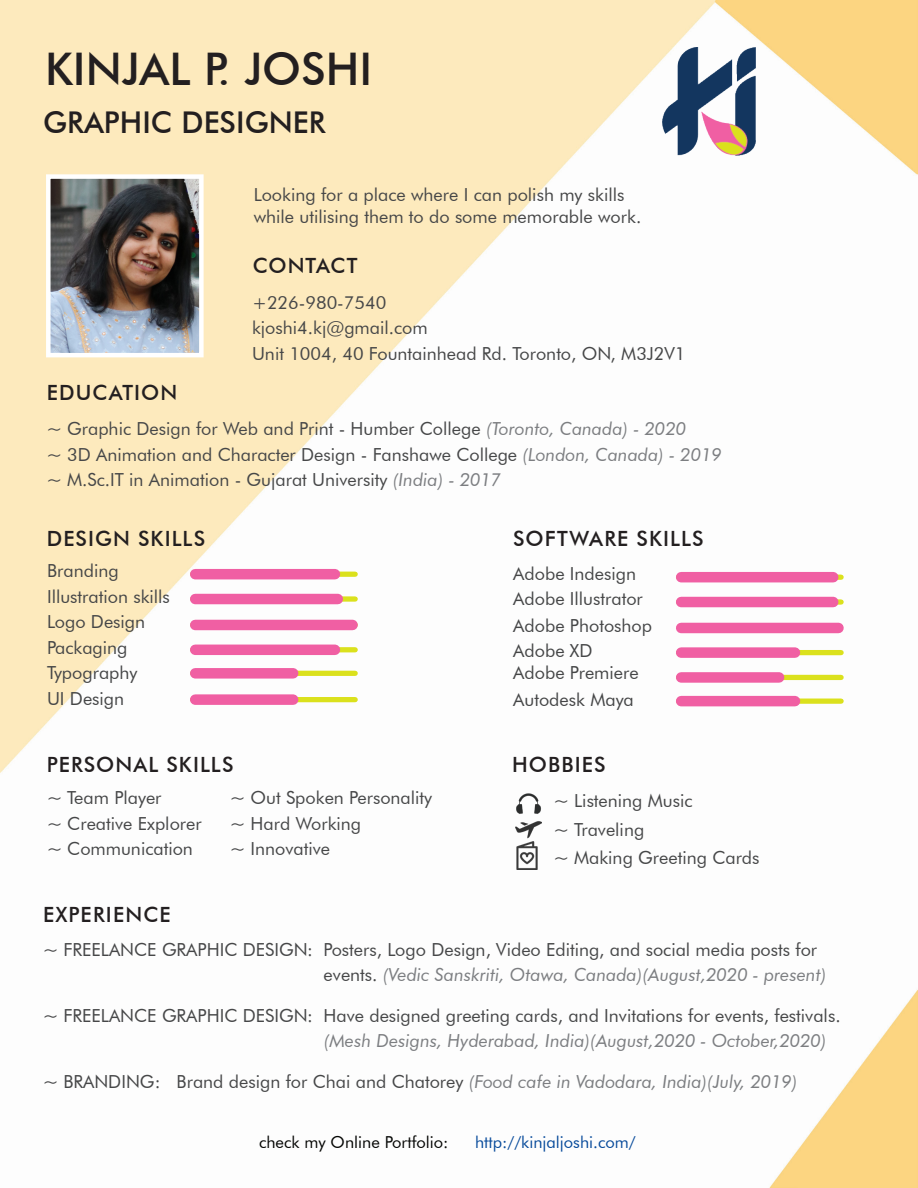
<style>
.page{position:relative;width:918px;height:1188px;background:#fff}
.page>*{position:absolute;margin:0;border:0;box-sizing:border-box;transform-origin:0 0}
.t1{font:500 45px "Futura BT";color:#231f20}
.t2{font:500 30px "Futura BT";color:#231f20}
.t3{font:500 21px "Futura BT";letter-spacing:.05em;color:#231f20}
.t4{font:18px/25.5px "Futura BT";color:#464748}
.t5{font:18px "Futura BT";color:#454647}
.t6{font:italic 18px "Futura BT";color:#7c7e81}
.t7{font:16.5px "Futura BT";color:#040503}
.t8{font:16.5px "Futura BT";color:#084b9b}
.s1{font-style:italic;color:#7c7e81}
</style>
<div class="page">
<img style="left:0;top:0;width:918px;height:1188px">
<img style="left:51px;top:179px;width:148px;height:173px">
<div style="left:46px;top:174px;width:158px;height:183px;border:4px solid #fff"></div>
<svg style="left:193px;top:596px;width:162px;height:6px"></svg>
<svg style="left:679px;top:599px;width:162px;height:6px"></svg>
<svg style="left:193px;top:647px;width:162px;height:5px"></svg>
<div style="left:193px;top:697px;width:162px;height:5px;background:#dbe11d"></div>
<div style="left:679px;top:675px;width:162px;height:5px;background:#dbe11d"></div>
<svg style="left:193px;top:572px;width:162px;height:5px"></svg>
<svg style="left:679px;top:575px;width:162px;height:5px"></svg>
<div style="left:193px;top:622px;width:162px;height:6px;background:#f05fa3"></div>
<div style="left:193px;top:671px;width:162px;height:5px;background:#dbe11d"></div>
<div style="left:679px;top:650px;width:162px;height:5px;background:#dbe11d"></div>
<div style="left:679px;top:699px;width:162px;height:5px;background:#dbe11d"></div>
<div style="left:195px;top:569px;width:140px;height:10px;background:#f05fa3"></div>
<div style="left:681px;top:572px;width:152px;height:10px;background:#f05fa3"></div>
<div style="left:195px;top:594px;width:143px;height:10px;background:#f05fa3"></div>
<div style="left:681px;top:597px;width:152px;height:10px;background:#f05fa3"></div>
<div style="left:195px;top:645px;width:140px;height:10px;background:#f05fa3"></div>
<div style="left:195px;top:668px;width:98px;height:11px;background:#f05fa3"></div>
<div style="left:681px;top:647px;width:114px;height:11px;background:#f05fa3"></div>
<div style="left:681px;top:696px;width:114px;height:10px;background:#f05fa3"></div>
<div style="left:195px;top:694px;width:98px;height:11px;background:#f05fa3"></div>
<div style="left:681px;top:672px;width:98px;height:11px;background:#f05fa3"></div>
<div style="left:195px;top:620px;width:158px;height:10px;background:#f05fa3"></div>
<div style="left:681px;top:623px;width:158px;height:10px;background:#f05fa3"></div>
<img style="left:515px;top:791px;width:26px;height:26px">
<img style="left:515px;top:819px;width:26px;height:22px">
<img style="left:512px;top:841px;width:29px;height:29px">
<img style="left:662px;top:47px;width:93px;height:108px">
<p class="t1" style="left:45px;top:42px;width:329px">KINJAL P. JOSHI</p>
<p class="t2" style="left:43px;top:104px;width:284px">GRAPHIC DESIGNER</p>
<p class="t4" style="left:254px;top:181px;width:372px">Looking for a place where I can polish my skills</p>
<p class="t4" style="left:254px;top:204px;width:389px">while utilising them to do some memorable work.</p>
<p class="t3" style="left:253px;top:253px;width:106px">CONTACT</p>
<p class="t3" style="left:47px;top:379px;width:132px">EDUCATION</p>
<p class="t4" style="left:252px;top:290px;width:136px">+226-980-7540</p>
<p class="t4" style="left:252px;top:315px;width:177px">kjoshi4.kj@gmail.com</p>
<p class="t4" style="left:252px;top:341px;width:435px">Unit 1004, 40 Fountainhead Rd. Toronto, ON, M3J2V1</p>
<p class="t4" style="left:47px;top:416px;width:641px">~ Graphic Design for Web and Print - Humber College <span class="s1">(Toronto, Canada) - 2020</span></p>
<p class="t4" style="left:47px;top:441px;width:676px">~ 3D Animation and Character Design - Fanshawe College <span class="s1">(London, Canada) - 2019</span></p>
<p class="t4" style="left:47px;top:467px;width:456px">~ M.Sc.IT in Animation - Gujarat University <span class="s1">(India) - 2017</span></p>
<p class="t3" style="left:47px;top:526px;width:160px">DESIGN SKILLS</p>
<p class="t3" style="left:513px;top:526px;width:192px">SOFTWARE SKILLS</p>
<p class="t5" style="left:47px;top:560px;width:73px">Branding</p>
<p class="t5" style="left:513px;top:563px;width:124px">Adobe Indesign</p>
<p class="t5" style="left:47px;top:585px;width:124px">Illustration skills</p>
<p class="t5" style="left:47px;top:611px;width:100px">Logo Design</p>
<p class="t5" style="left:47px;top:636px;width:82px">Packaging</p>
<p class="t5" style="left:47px;top:662px;width:92px">Typography</p>
<p class="t5" style="left:47px;top:687px;width:79px">UI Design</p>
<p class="t5" style="left:513px;top:588px;width:131px">Adobe Illustrator</p>
<p class="t5" style="left:513px;top:615px;width:140px">Adobe Photoshop</p>
<p class="t5" style="left:513px;top:662px;width:127px">Adobe Premiere</p>
<p class="t5" style="left:513px;top:640px;width:81px">Adobe XD</p>
<p class="t5" style="left:513px;top:689px;width:122px">Autodesk Maya</p>
<p class="t3" style="left:47px;top:752px;width:188px">PERSONAL SKILLS</p>
<p class="t3" style="left:512px;top:752px;width:95px">HOBBIES</p>
<p class="t4" style="left:47px;top:785px;width:116px">~ Team Player</p>
<p class="t4" style="left:230px;top:785px;width:203px">~ Out Spoken Personality</p>
<p class="t4" style="left:47px;top:811px;width:156px">~ Creative Explorer</p>
<p class="t4" style="left:230px;top:811px;width:133px">~ Hard Working</p>
<p class="t4" style="left:47px;top:836px;width:147px">~ Communication</p>
<p class="t4" style="left:230px;top:836px;width:101px">~ Innovative</p>
<p class="t3" style="left:43px;top:902px;width:129px">EXPERIENCE</p>
<p class="t4" style="left:554px;top:788px;width:140px">~ Listening Music</p>
<p class="t4" style="left:554px;top:817px;width:92px">~ Traveling</p>
<p class="t4" style="left:554px;top:845px;width:207px">~ Making Greeting Cards</p>
<p class="t4" style="left:324px;top:937px;width:504px;text-indent:-281px">~ FREELANCE GRAPHIC DESIGN: Posters, Logo Design, Video Editing, and social media posts for events. <span class="s1">(Vedic Sanskriti, Otawa, Canada)(August,2020 - present)</span></p>
<p class="t4" style="left:43px;top:1003px;width:799px">~ FREELANCE GRAPHIC DESIGN: Have designed greeting cards, and Invitations for events, festivals.</p>
<p class="t6" style="left:324px;top:1030px;width:504px">(Mesh Designs, Hyderabad, India)(August,2020 - October,2020)</p>
<p class="t4" style="left:43px;top:1069px;width:756px">~ BRANDING: Brand design for Chai and Chatorey <span class="s1">(Food cafe in Vadodara, India)(July, 2019)</span></p>
<p class="t7" style="left:259px;top:1132px;width:191px">check my Online Portfolio:</p>
<p class="t8" style="left:475px;top:1132px;width:162px">http://kinjaljoshi.com/</p>
</div>
